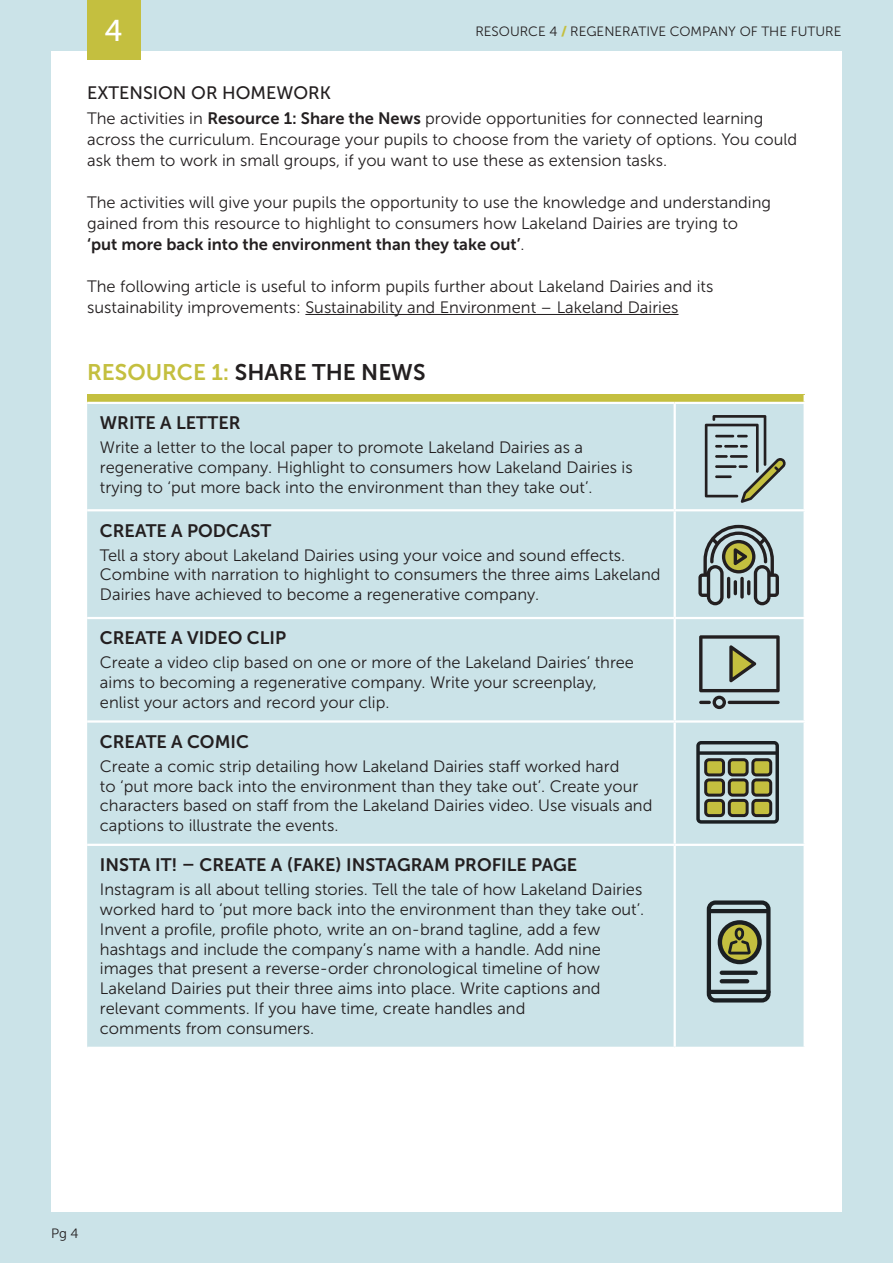
<style>
.page{position:relative;width:893px;height:1263px;background:#cbe3e8}
.page>*{position:absolute;margin:0;border:0;box-sizing:border-box;transform-origin:0 0}
.t1{font:30px "Museo Sans 500";color:#fff}
.t2{font:22.5px "Museo Sans 700";color:#231f20}
.t3{font:18px "Museo Sans 700";color:#231f20}
.t4{font:18px "Museo Sans 500";color:#231f20}
.Body-Copy{font:16.5px/21px "Museo Sans 300";color:#231f20}
.Body-Copy-2{font:16.5px "Museo Sans 700";color:#231f20}
.t5{font:13.5px "Museo Sans 300";color:#231f20}
.s1{font-family:"Museo Sans 900";color:#c4bf3f}
.s2{font-family:"Museo Sans 700"}
.s3{font-family:"Museo Sans 300"}
.s4{color:#c4bf3f}
</style>
<div class="page">
<div style="left:51px;top:51px;width:791px;height:1161px;background:#fff"></div>
<div style="left:87px;top:0;width:53px;height:60px;background:#c4bf3f"></div>
<hr style="left:305px;top:314px;width:373px;height:1px;background:#231f20">
<svg style="left:87px;top:395px;width:716px;height:7px;background:#c5c145"></svg>
<div style="left:87px;top:404px;width:716px;height:643px;background:#cbe3e8"></div>
<hr style="left:674px;top:404px;width:2px;height:105px;background:#fff">
<hr style="left:87px;top:509px;width:588px;height:2px;background:#fff">
<hr style="left:675px;top:509px;width:131px;height:2px;background:#fff">
<hr style="left:674px;top:511px;width:2px;height:106px;background:#fff">
<hr style="left:87px;top:617px;width:588px;height:2px;background:#fff">
<hr style="left:675px;top:617px;width:131px;height:2px;background:#fff">
<hr style="left:674px;top:619px;width:2px;height:101px;background:#fff">
<hr style="left:87px;top:720px;width:588px;height:3px;background:#fff">
<hr style="left:675px;top:720px;width:131px;height:3px;background:#fff">
<hr style="left:674px;top:723px;width:2px;height:121px;background:#fff">
<hr style="left:87px;top:844px;width:588px;height:2px;background:#fff">
<hr style="left:675px;top:844px;width:131px;height:2px;background:#fff">
<hr style="left:674px;top:846px;width:2px;height:201px;background:#fff">
<svg style="left:705px;top:415px;width:81px;height:88px;background:#a9bab9"></svg>
<hr style="left:715px;top:465px;width:22px;height:3px;background:#231f20">
<hr style="left:715px;top:475px;width:17px;height:3px;background:#231f20">
<svg style="left:698px;top:525px;width:81px;height:80px;background:#93a09a"></svg>
<hr style="left:727px;top:577px;width:3px;height:22px;background:#231f20;border-radius:2px">
<hr style="left:734px;top:580px;width:3px;height:15px;background:#231f20;border-radius:2px">
<svg style="left:740px;top:577px;width:4px;height:22px"></svg>
<hr style="left:747px;top:580px;width:3px;height:15px;background:#231f20;border-radius:2px">
<svg style="left:699px;top:635px;width:81px;height:74px;background:#a0b0af"></svg>
<svg style="left:696px;top:741px;width:83px;height:83px;background:#86969a"></svg>
<div style="left:706px;top:760px;width:17px;height:15px;background:#c4bf3f;border-radius:3px"></div>
<div style="left:704px;top:758px;width:21px;height:18px;border:3px solid #231f20;border-radius:3px"></div>
<div style="left:729px;top:760px;width:18px;height:15px;background:#c4bf3f;border-radius:3px"></div>
<div style="left:728px;top:758px;width:21px;height:18px;border:3px solid #231f20;border-radius:3px"></div>
<div style="left:753px;top:760px;width:18px;height:15px;background:#c4bf3f;border-radius:3px"></div>
<div style="left:751px;top:758px;width:21px;height:18px;border:3px solid #231f20;border-radius:3px"></div>
<div style="left:706px;top:780px;width:17px;height:15px;background:#c4bf3f;border-radius:3px"></div>
<div style="left:704px;top:778px;width:21px;height:19px;border:3px solid #231f20;border-radius:3px"></div>
<div style="left:729px;top:780px;width:18px;height:15px;background:#c4bf3f;border-radius:3px"></div>
<div style="left:728px;top:778px;width:21px;height:19px;border:3px solid #231f20;border-radius:3px"></div>
<div style="left:753px;top:780px;width:18px;height:15px;background:#c4bf3f;border-radius:3px"></div>
<div style="left:751px;top:778px;width:21px;height:19px;border:3px solid #231f20;border-radius:3px"></div>
<div style="left:706px;top:800px;width:17px;height:15px;background:#c4bf3f;border-radius:3px"></div>
<div style="left:704px;top:799px;width:21px;height:18px;border:3px solid #231f20;border-radius:3px"></div>
<div style="left:729px;top:800px;width:18px;height:15px;background:#c4bf3f;border-radius:3px"></div>
<div style="left:728px;top:799px;width:21px;height:18px;border:3px solid #231f20;border-radius:3px"></div>
<div style="left:753px;top:800px;width:18px;height:15px;background:#c4bf3f;border-radius:3px"></div>
<div style="left:751px;top:799px;width:21px;height:18px;border:3px solid #231f20;border-radius:3px"></div>
<svg style="left:707px;top:900px;width:63px;height:102px;background:#7f8c80"></svg>
<h1 class="t1" style="left:105px;top:14px;width:20px">4</h1>
<p class="t5" style="left:475px;top:24px;width:367px">RESOURCE 4 <span class="s1">/</span> REGENERATIVE COMPANY OF THE FUTURE</p>
<h3 class="t4" style="left:87px;top:82px;width:245px">EXTENSION OR HOMEWORK</h3>
<p class="Body-Copy" style="left:87px;top:108px;width:711px">The activities in <span class="s2">Resource 1: Share the News</span> provide opportunities for connected learning across the curriculum. Encourage your pupils to choose from the variety of options. You could ask them to work in small groups, if you want to use these as extension tasks.</p>
<p class="Body-Copy" style="left:87px;top:192px;width:685px">The activities will give your pupils the opportunity to use the knowledge and understanding gained from this resource to highlight to consumers how Lakeland Dairies are trying to</p>
<p class="Body-Copy-2" style="left:87px;top:235px;width:439px">‘put more back into the environment than they take out’<span class="s3">.</span></p>
<p class="Body-Copy" style="left:87px;top:276px;width:628px">The following article is useful to inform pupils further about Lakeland Dairies and its sustainability improvements: Sustainability and Environment – Lakeland Dairies</p>
<h2 class="t2" style="left:87px;top:360px;width:340px"><span class="s4">RESOURCE 1:</span> SHARE THE NEWS</h2>
<h3 class="t3" style="left:100px;top:413px;width:142px">WRITE A LETTER</h3>
<p class="Body-Copy" style="left:100px;top:437px;width:485px">Write a letter to the local paper to promote Lakeland Dairies as a</p>
<p class="Body-Copy" style="left:100px;top:457px;width:534px">regenerative company. Highlight to consumers how Lakeland Dairies is</p>
<p class="Body-Copy" style="left:100px;top:477px;width:494px">trying to ‘put more back into the environment than they take out’.</p>
<h3 class="t3" style="left:100px;top:520px;width:173px">CREATE A PODCAST</h3>
<p class="Body-Copy" style="left:100px;top:545px;width:562px;line-height:19.8px">Tell a story about Lakeland Dairies using your voice and sound effects.<br>Combine with narration to highlight to consumers the three aims Lakeland<br>Dairies have achieved to become a regenerative company.</p>
<h3 class="t3" style="left:100px;top:628px;width:188px">CREATE A VIDEO CLIP</h3>
<p class="Body-Copy" style="left:100px;top:652px;width:536px">Create a video clip based on one or more of the Lakeland Dairies’ three</p>
<p class="Body-Copy" style="left:100px;top:672px;width:498px">aims to becoming a regenerative company. Write your screenplay,</p>
<p class="Body-Copy" style="left:100px;top:692px;width:291px">enlist your actors and record your clip.</p>
<h3 class="t3" style="left:100px;top:731px;width:150px">CREATE A COMIC</h3>
<p class="Body-Copy" style="left:100px;top:756px;width:521px">Create a comic strip detailing how Lakeland Dairies staff worked hard</p>
<p class="Body-Copy" style="left:100px;top:776px;width:554px;line-height:19.8px">to ‘put more back into the environment than they take out’. Create your characters based on staff from the Lakeland Dairies video. Use visuals and captions to illustrate the events.</p>
<h3 class="t3" style="left:100px;top:855px;width:479px">INSTA IT! – CREATE A (FAKE) INSTAGRAM PROFILE PAGE</h3>
<p class="Body-Copy" style="left:100px;top:879px;width:544px">Instagram is all about telling stories. Tell the tale of how Lakeland Dairies</p>
<p class="Body-Copy" style="left:100px;top:899px;width:546px">worked hard to ‘put more back into the environment than they take out’.</p>
<p class="Body-Copy" style="left:100px;top:919px;width:502px">Invent a profile, profile photo, write an on-brand tagline, add a few</p>
<p class="Body-Copy" style="left:100px;top:938px;width:502px">hashtags and include the company’s name with a handle. Add nine</p>
<p class="Body-Copy" style="left:100px;top:958px;width:502px">images that present a reverse-order chronological timeline of how</p>
<p class="Body-Copy" style="left:100px;top:978px;width:502px">Lakeland Dairies put their three aims into place. Write captions and</p>
<p class="Body-Copy" style="left:100px;top:998px;width:427px">relevant comments. If you have time, create handles and</p>
<p class="Body-Copy" style="left:100px;top:1018px;width:216px">comments from consumers.</p>
<p class="t5" style="left:51px;top:1226px;width:29px">Pg 4</p>
</div>
